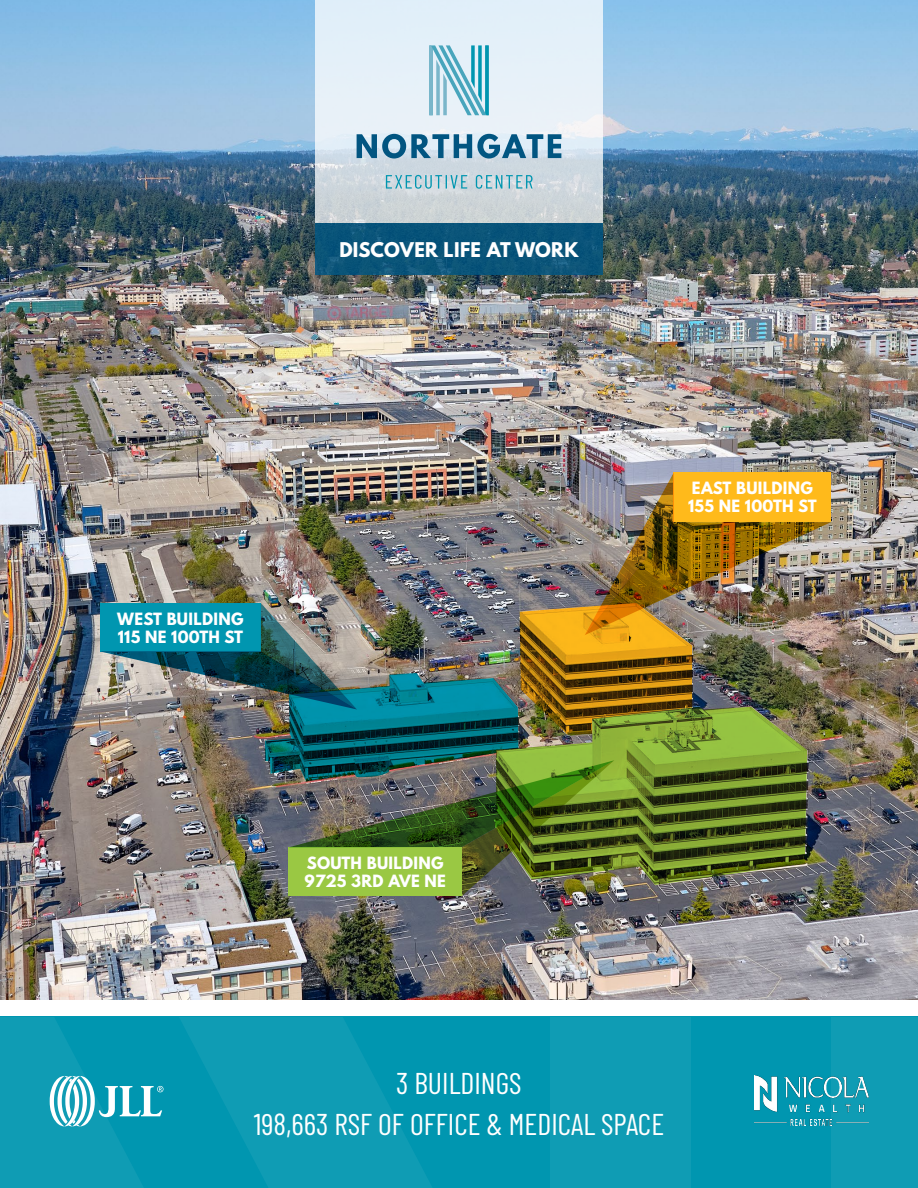
<style>
.page{position:relative;width:918px;height:1188px;background:#fff}
.page>*{position:absolute;margin:0;border:0;box-sizing:border-box;transform-origin:0 0}
.t1{font:30px/40.8px "Barlow Condensed";color:#fff;text-align:center}
.t2{font:700 18px "League Spartan";letter-spacing:.02em;color:#fff}
.t3{font:700 15px/18px "League Spartan";letter-spacing:.02em;color:#fff}
</style>
<div class="page">
<img style="left:0;top:0;width:918px;height:999px">
<img style="left:100px;top:472px;width:731px;height:424px">
<div style="left:0;top:1017px;width:918px;height:171px;background:#0096b0"></div>
<div style="left:551px;top:1017px;width:140px;height:171px;background:#0f9cb4"></div>
<div style="left:831px;top:1017px;width:87px;height:171px;background:#0f9cb4"></div>
<svg style="left:179px;top:1017px;width:372px;height:171px"></svg>
<svg style="left:315px;top:0;width:288px;height:223px;background:#dde7ef"></svg>
<svg style="left:357px;top:134px;width:204px;height:25px;background:#71a1bb"></svg>
<svg style="left:386px;top:175px;width:81px;height:14px"></svg>
<svg style="left:476px;top:175px;width:57px;height:14px"></svg>
<svg style="left:429px;top:45px;width:60px;height:70px;background:#96ccdb"></svg>
<div style="left:315px;top:223px;width:288px;height:52px;background:#095479"></div>
<img style="left:754px;top:1076px;width:114px;height:50px">
<svg style="left:0;top:1017px;width:164px;height:171px"></svg>
<p class="t2" style="left:339px;top:235px;width:241px">DISCOVER LIFE AT WORK</p>
<p class="t3" style="left:117px;top:609px;width:128px">WEST BUILDING<br>115 NE 100TH ST</p>
<p class="t3" style="left:688px;top:479px;width:130px">EAST BUILDING<br>155 NE 100TH ST</p>
<p class="t3" style="left:304px;top:853px;width:143px">SOUTH BUILDING<br>9725 3RD AVE NE</p>
<h1 class="t1" style="left:254px;top:1061px;width:412px">3 BUILDINGS<br>198,663 RSF OF OFFICE &amp; MEDICAL SPACE</h1>
</div>
